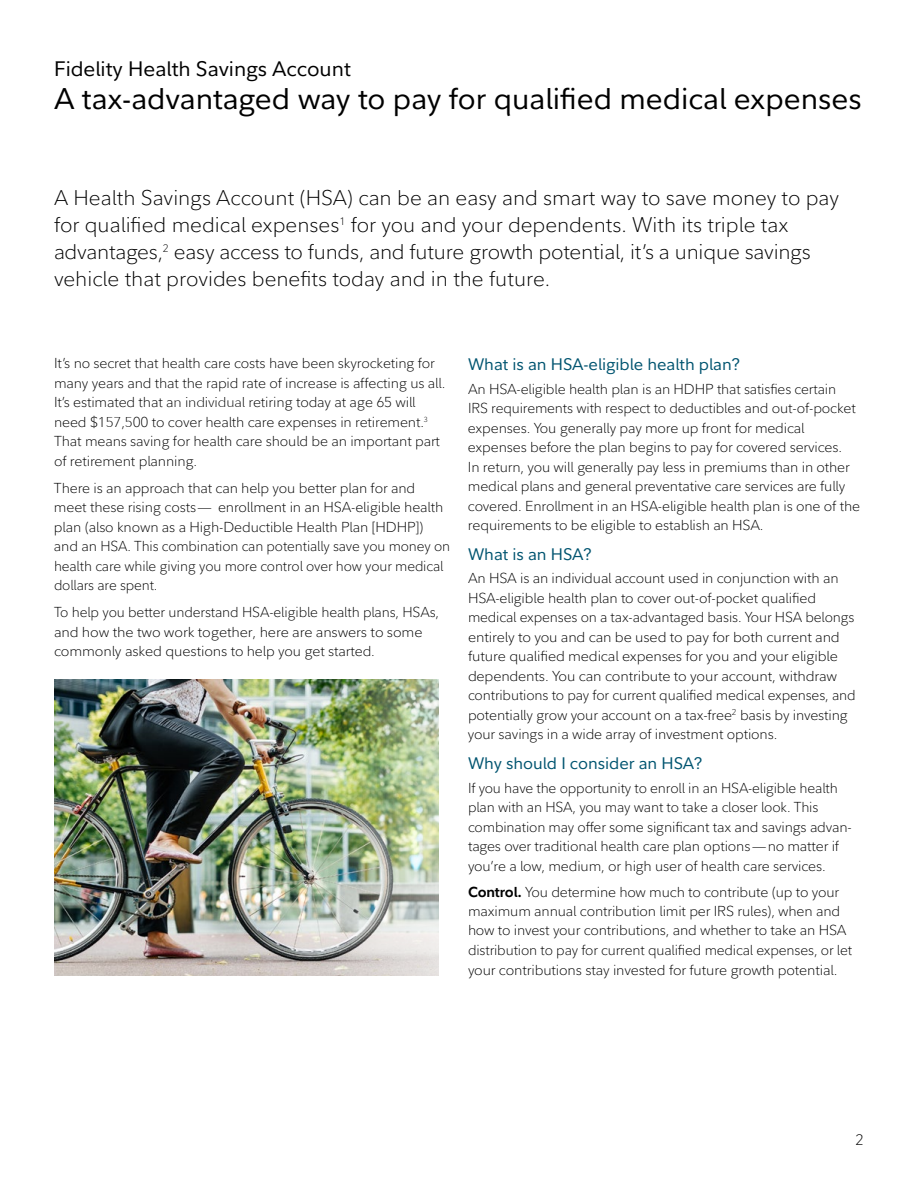
<style>
.page{position:relative;width:918px;height:1188px;background:#fff}
.page>*{position:absolute;margin:0;border:0;box-sizing:border-box;transform-origin:0 0}
.h2_section_head_1{font:29.55px "Fidelity Sans";color:#000}
.t1{font:300 21px/27px "Fidelity Sans";color:#000}
.h2_section_head_1-2{font:20.7px "Fidelity Sans";color:#000}
.h3_subhead{font:16.5px "Fidelity Sans";color:#005470}
.t2{font:300 15px "Fidelity Sans";color:#000}
.t3{font:300 14.25px/19.5px "Fidelity Sans";letter-spacing:-.01em;color:#000}
.s1{font-weight:700}
</style>
<div class="page">
<img style="left:54px;top:679px;width:384px;height:297px">
<h2 class="h2_section_head_1-2" style="left:54px;top:55px;width:298px">Fidelity Health Savings Account</h2>
<h2 class="h2_section_head_1" style="left:54px;top:79px;width:809px">A tax-advantaged way to pay for qualified medical expenses</h2>
<p class="t1" style="left:54px;top:184px;width:787px">A Health Savings Account (HSA) can be an easy and smart way to save money to pay for qualified medical expenses<sup>1</sup> for you and your dependents. With its triple tax advantages,<sup>2</sup> easy access to funds, and future growth potential, it’s a unique savings vehicle that provides benefits today and in the future.</p>
<p class="t3" style="left:54px;top:354px;width:393px">It’s no secret that health care costs have been skyrocketing for many years and that the rapid rate of increase is affecting us all.<br>It’s estimated that an individual retiring today at age 65 will need $157,500 to cover health care expenses in retirement.<sup>3<br></sup>That means saving for health care should be an important part of retirement planning.</p>
<p class="t3" style="left:54px;top:478px;width:398px">There is an approach that can help you better plan for and meet these rising costs— enrollment in an HSA-eligible health plan (also known as a High-Deductible Health Plan [HDHP]) and an HSA. This combination can potentially save you money on health care while giving you more control over how your medical dollars are spent.</p>
<p class="t3" style="left:54px;top:603px;width:387px">To help you better understand HSA-eligible health plans, HSAs, and how the two work together, here are answers to some commonly asked questions to help you get started.</p>
<h3 class="h3_subhead" style="left:468px;top:354px;width:274px">What is an HSA-eligible health plan?</h3>
<p class="t3" style="left:468px;top:379px;width:394px">An HSA-eligible health plan is an HDHP that satisfies certain<br>IRS requirements with respect to deductibles and out-of-pocket expenses. You generally pay more up front for medical expenses before the plan begins to pay for covered services.<br>In return, you will generally pay less in premiums than in other medical plans and general preventative care services are fully covered. Enrollment in an HSA-eligible health plan is one of the requirements to be eligible to establish an HSA.</p>
<h3 class="h3_subhead" style="left:468px;top:543px;width:125px">What is an HSA?</h3>
<p class="t3" style="left:468px;top:569px;width:389px">An HSA is an individual account used in conjunction with an HSA-eligible health plan to cover out-of-pocket qualified medical expenses on a tax-advantaged basis. Your HSA belongs entirely to you and can be used to pay for both current and future qualified medical expenses for you and your eligible dependents. You can contribute to your account, withdraw contributions to pay for current qualified medical expenses, and potentially grow your account on a tax-free<sup>2</sup> basis by investing your savings in a wide array of investment options.</p>
<h3 class="h3_subhead" style="left:468px;top:752px;width:236px">Why should I consider an HSA?</h3>
<p class="t3" style="left:468px;top:778px;width:385px">If you have the opportunity to enroll in an HSA-eligible health plan with an HSA, you may want to take a closer look. This combination may offer some significant tax and savings advan&shy;tages over traditional health care plan options—no matter if you’re a low, medium, or high user of health care services.</p>
<p class="t3" style="left:468px;top:882px;width:386px"><span class="s1">Control.</span> You determine how much to contribute (up to your maximum annual contribution limit per IRS rules), when and how to invest your contributions, and whether to take an HSA distribution to pay for current qualified medical expenses, or let your contributions stay invested for future growth potential.</p>
<p class="t2" style="left:856px;top:1130px;width:10px">2</p>
</div>
